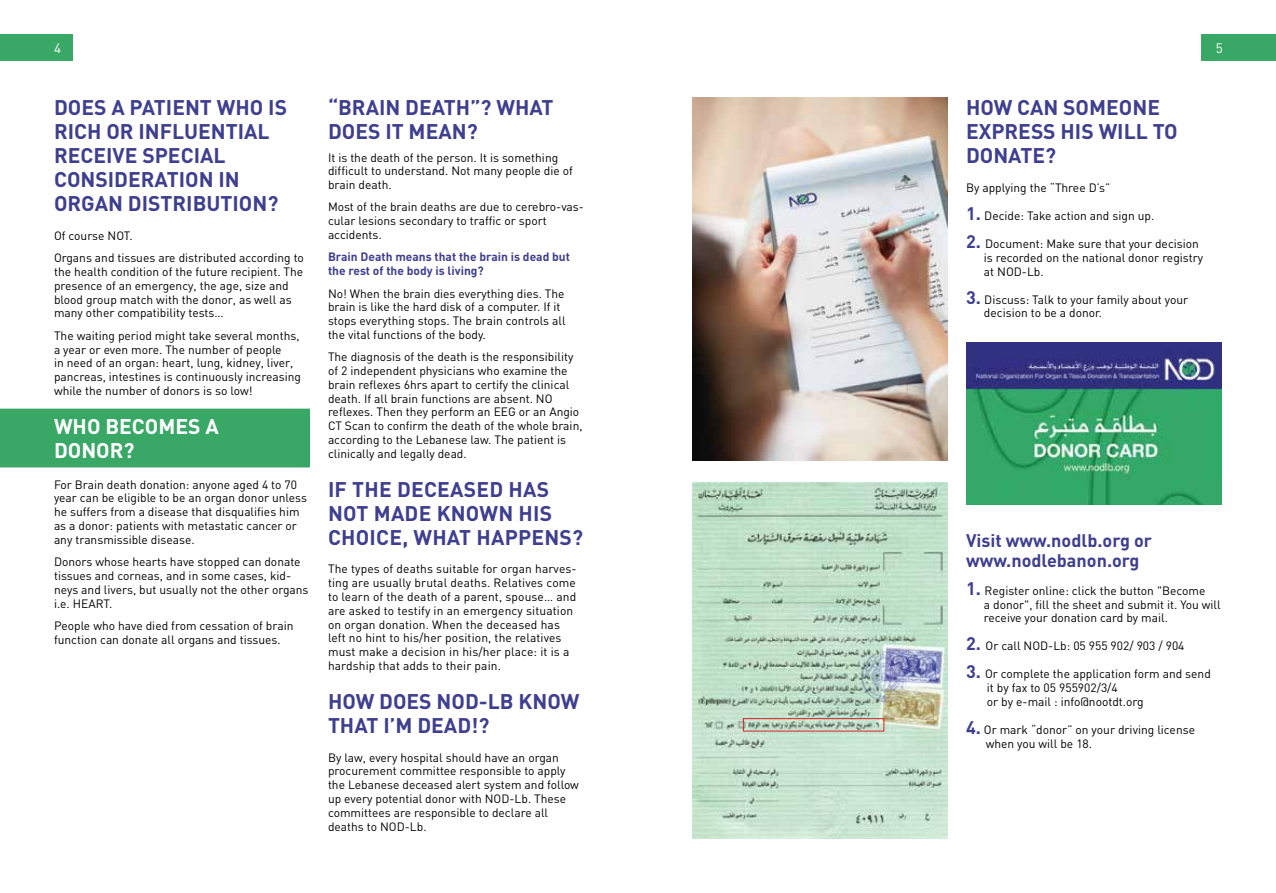
<style>
.page{position:relative;width:1276px;height:893px;background:#fff}
.page>*{position:absolute;margin:0;border:0;box-sizing:border-box;transform-origin:0 0}
.t1{font:700 21px "DIN";color:#3f3f8f}
.t2{font:700 21px "DIN";color:#fff}
.t3{font:700 18px/19.5px "DIN";color:#3f3f8f}
.t4{font:13.5px "DIN";color:#fff}
.t5{font:12px/13.8px "DIN";color:#000}
.t6{font:700 12px/13.8px "DIN";color:#3f3f8f}
.s1{font-weight:700;font-size:18px;color:#3f3f8f}
</style>
<div class="page">
<div style="left:0;top:35px;width:73px;height:26px;background:#39a867"></div>
<div style="left:1201px;top:35px;width:75px;height:26px;background:#39a867"></div>
<div style="left:0;top:409px;width:310px;height:58px;background:#39a867"></div>
<img style="left:966px;top:343px;width:256px;height:161px">
<img style="left:692px;top:483px;width:256px;height:356px">
<div style="left:743px;top:718px;width:141px;height:13px;border:1px solid #d2232a"></div>
<img style="left:692px;top:98px;width:256px;height:363px">
<p class="t4" style="left:54px;top:40px;width:9px">4</p>
<p class="t4" style="left:1215px;top:40px;width:9px">5</p>
<h1 class="t1" style="left:54px;top:94px;width:27px">DOES</h1>
<h1 class="t1" style="left:111px;top:94px;width:31px">A PATIENT</h1>
<h1 class="t1" style="left:217px;top:94px;width:17px">WHO</h1>
<h1 class="t1" style="left:268px;top:94px;width:10px">IS</h1>
<h1 class="t1" style="left:54px;top:118px;width:13px">RICH</h1>
<h1 class="t1" style="left:106px;top:118px;width:45px">OR INFLUENTIAL</h1>
<h1 class="t1" style="left:54px;top:142px;width:13px">RECEI</h1>
<h1 class="t1" style="left:113px;top:142px;width:43px">VE SPECIAL</h1>
<h1 class="t1" style="left:54px;top:166px;width:14px">CONSIDERATION</h1>
<h1 class="t1" style="left:218px;top:166px;width:10px">IN</h1>
<h1 class="t1" style="left:54px;top:190px;width:15px">ORGAN</h1>
<h1 class="t1" style="left:128px;top:190px;width:13px">DISTRIBUTION</h1>
<h1 class="t1" style="left:267px;top:190px;width:12px">?</h1>
<p class="t5" style="left:54px;top:224px;width:251px;line-height:22.4px">Of course NOT.<br>Organs and tissues are distributed according to</p>
<p class="t5" style="left:54px;top:265px;width:251px">the health condition of the future recipient. The presence of an emergency, the age, size and blood group match with the donor, as well as many other compatibility tests…</p>
<p class="t5" style="left:54px;top:328px;width:249px">The waiting period might take several months, a year or even more. The number of people<br>in need of an organ: heart, lung, kidney, liver, pancreas, intestines is continuously increasing while the number of donors is so low!</p>
<h1 class="t2" style="left:54px;top:413px;width:66px">WHO BECOMES</h1>
<h1 class="t2" style="left:205px;top:413px;width:13px">A</h1>
<h1 class="t2" style="left:54px;top:437px;width:15px">DONOR</h1>
<h1 class="t2" style="left:124px;top:437px;width:12px">?</h1>
<p class="t5" style="left:54px;top:477px;width:254px">For Brain death donation: anyone aged 4 to 70 year can be eligible to be an organ donor unless he suffers from a disease that disqualifies him as a donor: patients with metastatic cancer or any transmissible disease.</p>
<p class="t5" style="left:54px;top:555px;width:256px">Donors whose hearts have stopped can donate tissues and corneas, and in some cases, kid&shy;neys and livers, but usually not the other organs i.e. HEART.</p>
<p class="t5" style="left:54px;top:618px;width:241px">People who have died from cessation of brain function can donate all organs and tissues.</p>
<h1 class="t1" style="left:328px;top:94px;width:37px">“BRAIN</h1>
<h1 class="t1" style="left:405px;top:94px;width:27px">DEATH</h1>
<h1 class="t1" style="left:470px;top:94px;width:58px">”? WHAT</h1>
<h1 class="t1" style="left:328px;top:118px;width:14px">DOES</h1>
<h1 class="t1" style="left:385px;top:118px;width:38px">IT MEAN</h1>
<h1 class="t1" style="left:467px;top:118px;width:12px">?</h1>
<p class="t5" style="left:328px;top:150px;width:246px">It is the death of the person. It is something difficult to understand. Not many people die of brain death.</p>
<p class="t5" style="left:328px;top:200px;width:257px">Most of the brain deaths are due to cerebro-vas&shy;cular lesions secondary to traffic or sport accidents.</p>
<p class="t6" style="left:328px;top:250px;width:243px">BRAIN DEATH MEANS THAT THE BRAIN IS DEAD BUT<br>THE REST OF THE BODY IS LIVING?</p>
<p class="t5" style="left:328px;top:286px;width:239px">No! When the brain dies everything dies. The brain is like the hard disk of a computer. If it stops everything stops. The brain controls all the vital functions of the body.</p>
<p class="t5" style="left:328px;top:350px;width:256px">The diagnosis of the death is the responsibility of 2 independent physicians who examine the brain reflexes 6hrs apart to certify the clinical death. If all brain functions are absent. NO reflexes. Then they perform an EEG or an Angio CT Scan to confirm the death of the whole brain, according to the Lebanese law. The patient is clinically and legally dead.</p>
<h1 class="t1" style="left:328px;top:475px;width:38px">IF THE</h1>
<h1 class="t1" style="left:397px;top:475px;width:14px">DECEASED</h1>
<h1 class="t1" style="left:508px;top:475px;width:14px">HAS</h1>
<h1 class="t1" style="left:328px;top:499px;width:14px">NOT</h1>
<h1 class="t1" style="left:374px;top:499px;width:15px">MADE</h1>
<h1 class="t1" style="left:437px;top:499px;width:16px">KNOWN</h1>
<h1 class="t1" style="left:518px;top:499px;width:12px">HIS</h1>
<h1 class="t1" style="left:328px;top:523px;width:13px">CHOICE</h1>
<h1 class="t1" style="left:402px;top:523px;width:27px">, WHAT</h1>
<h1 class="t1" style="left:476px;top:523px;width:15px">HAPPENS</h1>
<h1 class="t1" style="left:572px;top:523px;width:12px">?</h1>
<p class="t5" style="left:328px;top:562px;width:250px">The types of deaths suitable for organ harves&shy;ting are usually brutal deaths. Relatives come to learn of the death of a parent, spouse… and are asked to testify in an emergency situation on organ donation. When the deceased has left no hint to his/her position, the relatives must make a decision in his/her place: it is a hardship that adds to their pain.</p>
<h1 class="t1" style="left:328px;top:688px;width:65px">HOW DOES</h1>
<h1 class="t1" style="left:436px;top:688px;width:98px">NOD-LB KNOW</h1>
<h1 class="t1" style="left:328px;top:712px;width:14px">THAT</h1>
<h1 class="t1" style="left:383px;top:712px;width:48px">I’M DEAD</h1>
<h1 class="t1" style="left:471px;top:712px;width:20px">!?</h1>
<p class="t5" style="left:328px;top:750px;width:252px">By law, every hospital should have an organ procurement committee responsible to apply the Lebanese deceased alert system and follow up every potential donor with NOD-Lb. These committees are responsible to declare all deaths to NOD-Lb.</p>
<h1 class="t1" style="left:966px;top:94px;width:65px">HOW CAN</h1>
<h1 class="t1" style="left:1063px;top:94px;width:15px">SOMEONE</h1>
<h1 class="t1" style="left:966px;top:118px;width:39px">EXPRESS</h1>
<h1 class="t1" style="left:1060px;top:118px;width:12px">HIS</h1>
<h1 class="t1" style="left:1098px;top:118px;width:14px">WILL</h1>
<h1 class="t1" style="left:1152px;top:118px;width:13px">TO</h1>
<h1 class="t1" style="left:966px;top:142px;width:14px">DONATE</h1>
<h1 class="t1" style="left:1045px;top:142px;width:12px">?</h1>
<p class="t5" style="left:966px;top:180px;width:146px">By applying the “Three D’s”</p>
<p class="t5" style="left:966px;top:208px;width:190px"><span class="s1">1.</span> Decide: Take action and sign up.</p>
<p class="t5" style="left:984px;top:236px;width:221px;text-indent:-18px"><span class="s1">2.</span> Document: Make sure that your decision is recorded on the national donor registry at NOD-Lb.</p>
<p class="t5" style="left:984px;top:292px;width:206px;text-indent:-18px"><span class="s1">3.</span> Discuss: Talk to your family about your decision to be a donor.</p>
<h2 class="t3" style="left:966px;top:530px;width:188px">VISIT WWW.NODLB.ORG OR<br>WWW.NODLEBANON.ORG</h2>
<p class="t5" style="left:984px;top:583px;width:238px;text-indent:-18px"><span class="s1">1.</span> Register online: click the button "Become<br>a donor", fill the sheet and submit it. You will receive your donation card by mail.</p>
<p class="t5" style="left:966px;top:639px;width:220px"><span class="s1">2.</span> Or call NOD-Lb: 05 955 902/ 903 / 904</p>
<p class="t5" style="left:987px;top:667px;width:225px;text-indent:-21px"><span class="s1">3.</span> Or complete the application form and send it by fax to 05 955902/3/4<br>or by e-mail : info@nootdt.org</p>
<p class="t5" style="left:985px;top:723px;width:211px;text-indent:-20px"><span class="s1">4.</span> Or mark “donor” on your driving license when you will be 18.</p>
</div>
